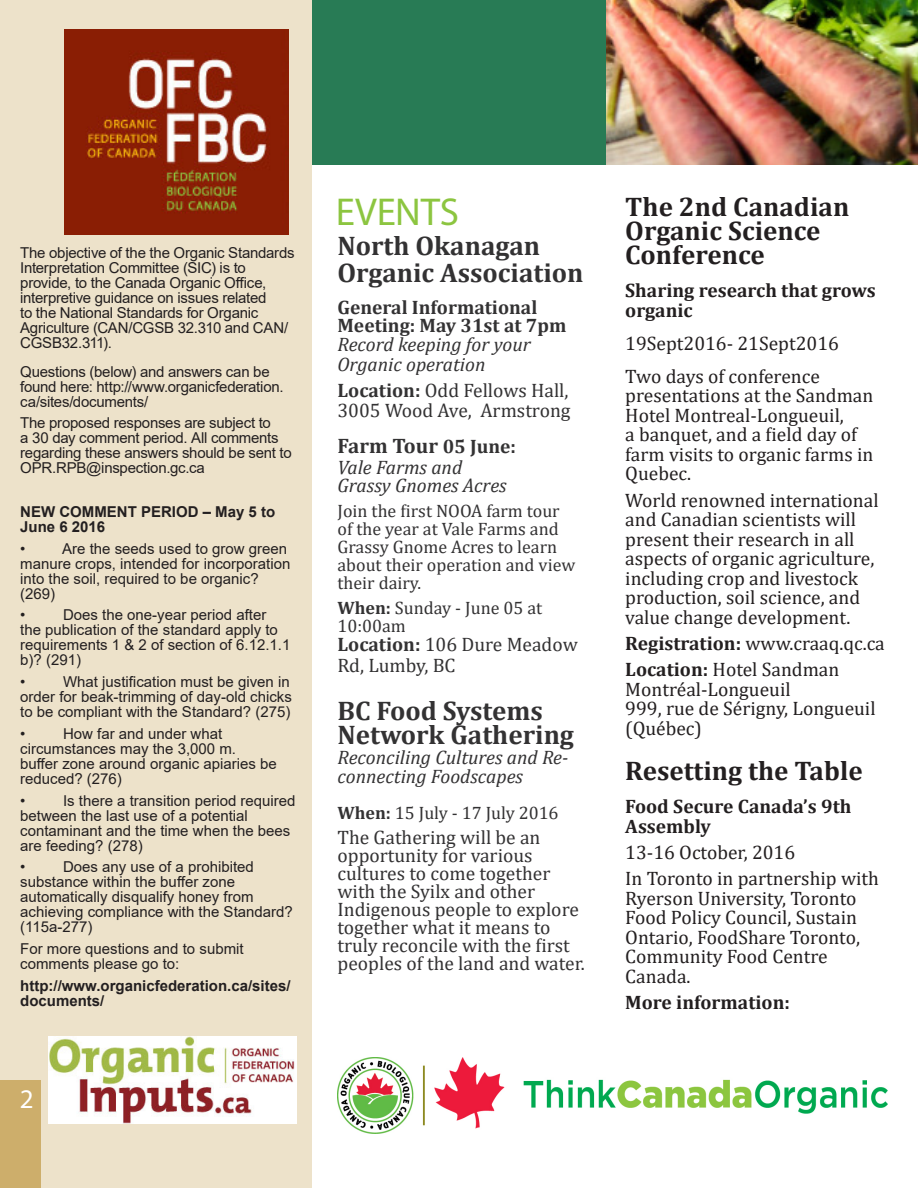
<style>
.page{position:relative;width:918px;height:1188px;background:#fff}
.page>*{position:absolute;margin:0;border:0;box-sizing:border-box;transform-origin:0 0}
.t1{font:39px "Myriad Pro";letter-spacing:-.005em;color:#8cc540}
.t2{font:700 27px/24px "Cambria";color:#333233}
.t3{font:700 27px/24px "Cambria";color:#231f20}
.t4{font:27px "Myriad Pro";color:#fff}
.t5{font:700 21px "Cambria";color:#333233}
.t6{font:19.5px/19.5px "Cambria";color:#231f20}
.t7{font:19.5px/18px "Cambria";color:#333233}
.t8{font:italic 19.5px/19.5px "Cambria";color:#333233}
.t9{font:700 19.5px/19.5px "Cambria";color:#231f20}
.t10{font:700 19.5px/18px "Cambria";color:#333233}
.t11{font:18px/18px "Cambria";color:#333233}
.t12{font:15px/15px "Arial";color:#231f20}
.t13{font:700 15px/15px "Arial";color:#231f20}
.s1{font-weight:700}
.s2{font-size:19.5px}
</style>
<div class="page">
<div style="left:312px;top:0;width:606px;height:165px;background:#287b55"></div>
<div style="left:0;top:0;width:312px;height:1188px;background:#ede2ca"></div>
<img style="left:606px;top:0;width:312px;height:165px">
<div style="left:0;top:1080px;width:41px;height:108px;background:#cdae6b"></div>
<img style="left:65px;top:29px;width:224px;height:205px">
<img style="left:48px;top:1036px;width:249px;height:88px">
<img style="left:338px;top:1058px;width:550px;height:76px">
<p class="t12" style="left:20px;top:245px;width:276px">The objective of the the Organic Standards Interpretation Committee (SIC) is to provide, to the Canada Organic Office, interpretive guidance on issues related<br>to the National Standards for Organic Agriculture (CAN/CGSB 32.310 and CAN/ CGSB32.311).</p>
<p class="t12" style="left:20px;top:364px;width:265px">Questions (below) and answers can be found here: http://www.organicfederation. ca/sites/documents/</p>
<p class="t12" style="left:20px;top:416px;width:273px">The proposed responses are subject to<br>a 30 day comment period. All comments regarding these answers should be sent to OPR.RPB@inspection.gc.ca</p>
<p class="t13" style="left:20px;top:504px;width:257px">NEW COMMENT PERIOD – May 5 to<br>June 6 2016</p>
<p class="t12" style="left:20px;top:541px;width:7px">•</p>
<p class="t12" style="left:20px;top:541px;width:272px;text-indent:42px">Are the seeds used to grow green manure crops, intended for incorporation into the soil, required to be organic? (269)</p>
<p class="t12" style="left:20px;top:608px;width:7px">•</p>
<p class="t12" style="left:20px;top:608px;width:272px;text-indent:43px">Does the one-year period after the publication of the standard apply to requirements 1 &amp; 2 of section of 6.12.1.1 b)? (291)</p>
<p class="t12" style="left:20px;top:674px;width:7px">•</p>
<p class="t12" style="left:20px;top:674px;width:273px;text-indent:43px">What justification must be given in order for beak-trimming of day-old chicks to be compliant with the Standard? (275)</p>
<p class="t12" style="left:20px;top:726px;width:7px">•</p>
<p class="t12" style="left:20px;top:726px;width:258px;text-indent:43px">How far and under what circumstances may the 3,000 m. buffer zone around organic apiaries be reduced? (276)</p>
<p class="t12" style="left:20px;top:793px;width:7px">•</p>
<p class="t12" style="left:20px;top:793px;width:277px;text-indent:43px">Is there a transition period required between the last use of a potential contaminant and the time when the bees are feeding? (278)</p>
<p class="t12" style="left:20px;top:860px;width:7px">•</p>
<p class="t12" style="left:20px;top:860px;width:274px;text-indent:43px">Does any use of a prohibited substance within the buffer zone automatically disqualify honey from achieving compliance with the Standard? (115a-277)</p>
<p class="t12" style="left:20px;top:941px;width:225px">For more questions and to submit comments please go to:</p>
<p class="t13" style="left:20px;top:978px;width:272px">http://www.organicfederation.ca/sites/ documents/</p>
<p class="t4" style="left:20px;top:1082px;width:15px">2</p>
<p class="t1" style="left:336px;top:188px;width:125px">EVENTS</p>
<p class="t2" style="left:338px;top:233px;width:204px">North Okanagan</p>
<p class="t2" style="left:338px;top:260px;width:248px">Organic Association</p>
<p class="t10" style="left:338px;top:298px;width:230px">General Informational<br>Meeting: May 31st at 7pm</p>
<p class="t8" style="left:338px;top:334px;width:195px">Record keeping for your<br>Organic operation</p>
<p class="t7" style="left:338px;top:381px;width:235px;line-height:19.5px"><span class="s1">Location:</span> Odd Fellows Hall,<br>3005 Wood Ave, Armstrong</p>
<p class="t5" style="left:338px;top:431px;width:180px">Farm Tour <span class="s2">05 June:</span></p>
<p class="t8" style="left:338px;top:457px;width:126px">Vale Farms and</p>
<p class="t8" style="left:338px;top:475px;width:171px">Grassy Gnomes Acres</p>
<p class="t11" style="left:338px;top:502px;width:239px">Join the first NOOA farm tour of the year at Vale Farms and<br>Grassy Gnome Acres to learn about their operation and view their dairy.</p>
<p class="t11" style="left:338px;top:599px;width:206px"><span class="s1">When:</span> Sunday - June 05 at<br>10:00am</p>
<p class="t7" style="left:338px;top:634px;width:242px;line-height:21px"><span class="s1">Location:</span> 106 Dure Meadow<br>Rd, Lumby, BC</p>
<p class="t2" style="left:338px;top:698px;width:238px">BC Food Systems<br>Network Gathering</p>
<p class="t8" style="left:338px;top:747px;width:232px">Reconciling Cultures and Re&shy;connecting Foodscapes</p>
<p class="t11" style="left:338px;top:804px;width:223px"><span class="s1">When:</span> 15 July - 17 July 2016</p>
<p class="t7" style="left:338px;top:828px;width:249px">The Gathering will be an opportunity for various cultures to come together with the Syilx and other<br>Indigenous people to explore together what it means to truly reconcile with the first peoples of the land and water.</p>
<p class="t3" style="left:625px;top:194px;width:226px">The 2nd Canadian<br>Organic Science<br>Conference</p>
<p class="t9" style="left:625px;top:280px;width:252px">Sharing research that grows organic</p>
<p class="t6" style="left:625px;top:334px;width:215px">19Sept2016- 21Sept2016</p>
<p class="t6" style="left:625px;top:367px;width:250px">Two days of conference presentations at the Sandman<br>Hotel Montreal-Longueuil,<br>a banquet, and a field day of farm visits to organic farms in<br>Quebec.</p>
<p class="t6" style="left:625px;top:490px;width:255px">World renowned international and Canadian scientists will present their research in all aspects of organic agriculture, including crop and livestock production, soil science, and value change development.</p>
<p class="t6" style="left:625px;top:634px;width:261px"><span class="s1">Registration:</span> www.craaq.qc.ca</p>
<p class="t6" style="left:625px;top:660px;width:216px"><span class="s1">Location:</span> Hotel Sandman<br>Montréal-Longueuil</p>
<p class="t6" style="left:625px;top:699px;width:252px">999, rue de Sérigny, Longueuil (Québec)</p>
<p class="t3" style="left:625px;top:758px;width:239px">Resetting the Table</p>
<p class="t9" style="left:625px;top:796px;width:228px">Food Secure Canada’s 9th<br>Assembly</p>
<p class="t6" style="left:625px;top:843px;width:171px">13-16 October, 2016</p>
<p class="t6" style="left:625px;top:869px;width:255px">In Toronto in partnership with<br>Ryerson University, Toronto<br>Food Policy Council, Sustain<br>Ontario, FoodShare Toronto,<br>Community Food Centre<br>Canada.</p>
<p class="t9" style="left:625px;top:992px;width:166px">More information:</p>
</div>
